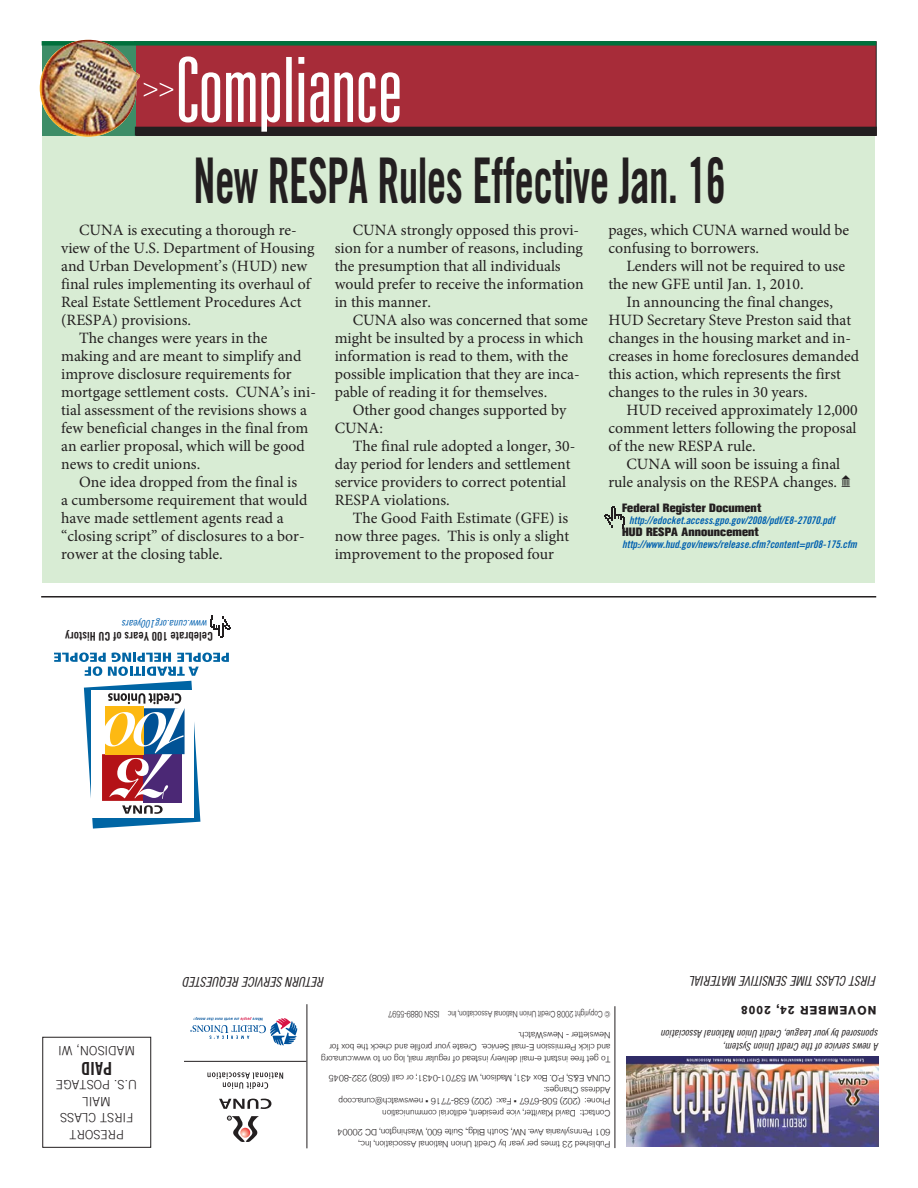
<style>
.page{position:relative;width:918px;height:1188px;background:#fff}
.page>*{position:absolute;margin:0;border:0;box-sizing:border-box;transform-origin:0 0}
.t1{font:63px "Trade Gothic LT Std Bd Cn 20";letter-spacing:-.015em;color:#231f20;scale:.7 1}
.t2{font:18px "Trade Gothic LT Std Bd Cn 20";color:#231f20}
.t3{font:15.75px/18px "Minion Pro";color:#231f20}
.t4{font:13.5px "Trade Gothic LT Std Cn 18 Obl";color:#231f20}
.t5{font:300 12.75px/16.5px "Trade Gothic LT Std";color:#231f20;text-align:center}
.t6{font:800 12px "Akzidenz Grotesk Std";letter-spacing:.01em;color:#231f20}
.t7{font:12px "Trade Gothic LT Std Bd Cn 20";color:#231f20}
.t8{font:700 12px "Akzidenz Grotesk Std";letter-spacing:.075em;color:#231f20}
.t9{font:10.5px "Trade Gothic LT Std Bd Cn 20 Obl";color:#0060af}
.t10{font:10.5px/12.8px "Trade Gothic LT Std Cn 18 Obl";letter-spacing:-.01em;color:#231f20}
.t11{font:10.5px "Trade Gothic LT Std Cn 18 Obl";color:#0060af}
.t12{font:300 9px/11.7px "Akzidenz Grotesk Std";letter-spacing:-.02em;color:#231f20}
.t13{font:300 9px "Akzidenz Grotesk Std";letter-spacing:-.02em;color:#231f20;scale:.8 1}
.s1{font-family:"Carta"}
</style>
<div class="page">
<div style="left:42px;top:1037px;width:109px;height:111px;border:1px solid #231f20"></div>
<svg style="left:207px;top:1072px;width:76px;height:17px"></svg>
<svg style="left:227px;top:1116px;width:32px;height:26px"></svg>
<svg style="left:219px;top:1099px;width:52px;height:10px"></svg>
<img style="left:626px;top:1057px;width:253px;height:90px">
<hr style="left:615px;top:1006px;width:1px;height:142px;background:#231f20">
<svg style="left:190px;top:1017px;width:107px;height:29px"></svg>
<hr style="left:307px;top:1004px;width:1px;height:144px;background:#231f20">
<hr style="left:184px;top:1061px;width:122px;height:1px;background:#231f20">
<hr style="left:41px;top:596px;width:835px;height:2px;background:#231f20">
<svg style="left:54px;top:652px;width:175px;height:177px"></svg>
<svg style="left:210px;top:616px;width:21px;height:21px"></svg>
<div style="left:43px;top:133px;width:832px;height:450px;background:#d8ecd4"></div>
<svg style="left:604px;top:507px;width:21px;height:21px"></svg>
<div style="left:134px;top:42px;width:742px;height:93px;background:#a72c39"></div>
<div style="left:42px;top:41px;width:834px;height:5px;background:#00703c"></div>
<div style="left:135px;top:127px;width:742px;height:9px;background:#231f20"></div>
<img style="left:40px;top:40px;width:360px;height:97px">
<h1 class="t1" style="left:194px;top:158px;width:762px">New RESPA Rules Effective Jan. 16</h1>
<p class="t3" style="left:79px;top:222px;width:219px">CUNA is executing a thorough re-</p>
<p class="t3" style="left:61px;top:240px;width:255px">view of the U.S. Department of Housing</p>
<p class="t3" style="left:61px;top:258px;width:248px">and Urban Development’s (HUD) new</p>
<p class="t3" style="left:61px;top:276px;width:251px">final rules implementing its overhaul of</p>
<p class="t3" style="left:61px;top:294px;width:242px">Real Estate Settlement Procedures Act</p>
<p class="t3" style="left:61px;top:312px;width:132px">(RESPA) provisions.</p>
<p class="t3" style="left:79px;top:330px;width:190px">The changes were years in the</p>
<p class="t3" style="left:61px;top:348px;width:242px">making and are meant to simplify and</p>
<p class="t3" style="left:61px;top:366px;width:232px">improve disclosure requirements for</p>
<p class="t3" style="left:61px;top:384px;width:256px">mortgage settlement costs. CUNA’s ini-</p>
<p class="t3" style="left:61px;top:402px;width:247px">tial assessment of the revisions shows a</p>
<p class="t3" style="left:61px;top:420px;width:249px">few beneficial changes in the final from</p>
<p class="t3" style="left:61px;top:438px;width:245px">an earlier proposal, which will be good</p>
<p class="t3" style="left:61px;top:456px;width:141px">news to credit unions.</p>
<p class="t3" style="left:79px;top:474px;width:220px">One idea dropped from the final is</p>
<p class="t3" style="left:61px;top:492px;width:248px">a cumbersome requirement that would</p>
<p class="t3" style="left:61px;top:510px;width:224px">have made settlement agents read a</p>
<p class="t3" style="left:61px;top:528px;width:245px">“closing script” of disclosures to a bor-</p>
<p class="t3" style="left:61px;top:546px;width:163px">rower at the closing table.</p>
<p class="t3" style="left:335px;top:222px;width:251px;text-indent:18px">CUNA strongly opposed this provi&shy;sion for a number of reasons, including the presumption that all individuals would prefer to receive the information in this manner.</p>
<p class="t3" style="left:335px;top:312px;width:255px;text-indent:18px">CUNA also was concerned that some might be insulted by a process in which information is read to them, with the possible implication that they are inca&shy;pable of reading it for themselves.</p>
<p class="t3" style="left:335px;top:402px;width:233px;text-indent:18px">Other good changes supported by<br>CUNA:</p>
<p class="t3" style="left:335px;top:438px;width:242px;text-indent:18px">The final rule adopted a longer, 30- day period for lenders and settlement service providers to correct potential RESPA violations.</p>
<p class="t3" style="left:335px;top:510px;width:236px;text-align:justify;text-indent:18px">The Good Faith Estimate (GFE) is now three pages. This is only a slight improvement to the proposed four</p>
<p class="t3" style="left:608px;top:222px;width:242px">pages, which CUNA warned would be confusing to borrowers.</p>
<p class="t3" style="left:608px;top:258px;width:238px;text-indent:18px">Lenders will not be required to use the new GFE until Jan. 1, 2010.</p>
<p class="t3" style="left:608px;top:294px;width:252px;text-indent:18px">In announcing the final changes, HUD Secretary Steve Preston said that changes in the housing market and in&shy;creases in home foreclosures demanded this action, which represents the first changes to the rules in 30 years.</p>
<p class="t3" style="left:608px;top:402px;width:251px;text-align:justify;text-indent:18px">HUD received approximately 12,000 comment letters following the proposal of the new RESPA rule.</p>
<p class="t3" style="left:608px;top:456px;width:244px;text-align:center">CUNA will soon be issuing a final rule analysis on the RESPA changes. <span class="s1">Q</span></p>
<p class="t6" style="left:622px;top:501px;width:141px">Federal Register Document</p>
<p class="t9" style="left:629px;top:517px;width:207px">http://edocket.access.gpo.gov/2008/pdf/E8-27070.pdf</p>
<p class="t6" style="left:622px;top:525px;width:138px">HUD RESPA Announcement</p>
<p class="t9" style="left:622px;top:541px;width:236px">http://www.hud.gov/news/release.cfm?content=pr08-175.cfm</p>
<p class="t11" style="left:208px;top:628px;width:87px;rotate:-180deg">www.cuna.org100years</p>
<p class="t7" style="left:213px;top:641px;width:149px;rotate:-180deg">Celebrate 100 Years of CU History</p>
<p class="t5" style="left:135px;top:1057px;width:78px;rotate:-180deg">MADISON, WI</p>
<p class="t2" style="left:112px;top:1075px;width:32px;rotate:-180deg">PAID</p>
<p class="t5" style="left:137px;top:1141px;width:83px;rotate:-180deg">PRESORT<br>FIRST CLASS<br>MAIL<br>U.S. POSTAGE</p>
<p class="t4" style="left:325px;top:986px;width:143px;rotate:-180deg">RETURN SERVICE REQUESTED</p>
<p class="t4" style="left:877px;top:986px;width:188px;rotate:-180deg">FIRST CLASS TIME SENSITIVE MATERIAL</p>
<p class="t13" style="left:610px;top:1020px;width:279px;rotate:-180deg">© Copyright 2008 Credit Union National Association, Inc ISSN 0889-5597</p>
<p class="t8" style="left:876px;top:1017px;width:137px;rotate:-180deg">NOVEMBER 24, 2008</p>
<p class="t10" style="left:879px;top:1052px;width:219px;rotate:-180deg">A news service of the Credit Union System,<br>sponsored by your League, Credit Union National Association</p>
<p class="t12" style="left:610px;top:1065px;width:291px;rotate:-180deg">To get free instant e-mail delivery instead of regular mail, log on to www.cuna.org and click Permission E-mail Service. Create your profile and check the box for<br>Newsletter - NewsWatch.</p>
<p class="t12" style="left:610px;top:1119px;width:283px;rotate:-180deg">Contact: David Klavitter, vice president, editorial communication<br>Phone: (202) 508-6767 • Fax: (202) 638-7716 • newswatch@cuna.coop Address Changes:<br>CUNA E&amp;S, P.O. Box 431, Madison, WI 53701-0431; or call (608) 232-8045</p>
<p class="t12" style="left:610px;top:1150px;width:275px;rotate:-180deg">Published 23 times per year by Credit Union National Association, Inc.,<br>601 Pennsylvania Ave. NW, South Bldg., Suite 600, Washington, DC 20004</p>
</div>
